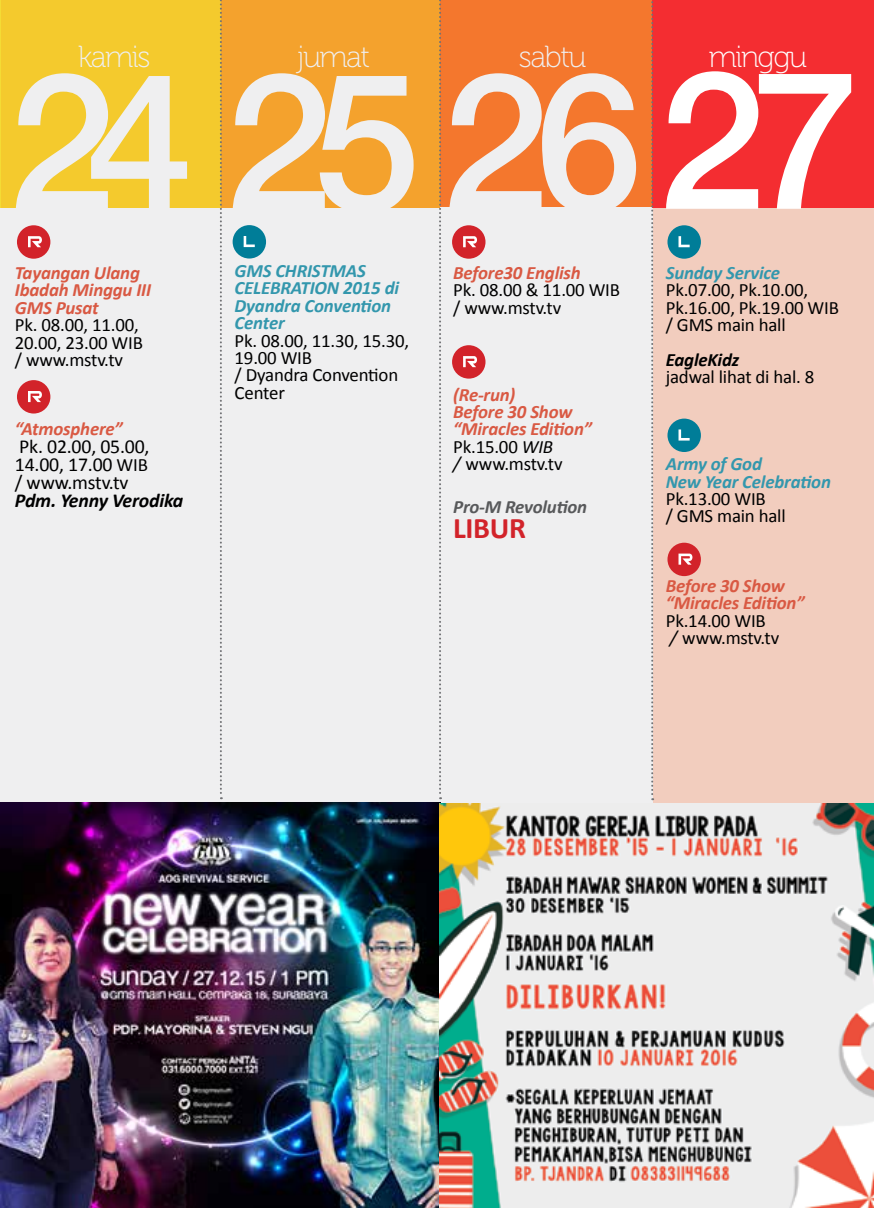
<style>
.page{position:relative;width:874px;height:1208px;background:#fff}
.page>*{position:absolute;margin:0;border:0;box-sizing:border-box;transform-origin:0 0}
.t1{font:500 192.4px "Helvetica Neue LT Pro";letter-spacing:-.07em;color:#efeff0}
.t2{font:30.4px "Museo 100";letter-spacing:-.05em;color:#efeff0}
.t3{font:30.4px "Museo 100";letter-spacing:-.05em;color:#fff}
.t4{font:700 30px "Calibri";letter-spacing:-.01em;color:#d2232a}
.t5{font:19.8px/17.8px "Calibri";letter-spacing:-.01em;color:#000;text-align:justify}
.t6{font:italic 700 19.8px "Calibri";letter-spacing:-.01em;color:#000}
.t7{font:18.8px/17.4px "Calibri";letter-spacing:-.01em;color:#000}
.t8{font:italic 700 18.8px/17.4px "Calibri";letter-spacing:-.01em;color:#d95943}
.t9{font:italic 700 18.8px/17.4px "Calibri";letter-spacing:-.01em;color:#3397ad}
.t10{font:italic 700 18.8px "Calibri";letter-spacing:-.01em;color:#58595b}
.t11{font:italic 700 18.8px "Calibri";letter-spacing:-.01em;color:#000}
.s1{color:#fff}
.s2{font-size:18.8px}
.s3{font-weight:400;font-style:normal;color:#000}
.s4{font-weight:400;color:#000}
.s5{font-style:italic}
</style>
<div class="page">
<div style="left:652px;top:0;width:221px;height:804px;background:#f2cdbe"></div>
<div style="left:0;top:0;width:652px;height:803px;background:#efeff0"></div>
<div style="left:439px;top:0;width:212px;height:206px;background:#f4772d"></div>
<div style="left:221px;top:0;width:219px;height:207px;background:#f4a22d"></div>
<div style="left:0;top:0;width:221px;height:207px;background:#f4ca2d"></div>
<hr style="left:0;top:0;width:1px;height:207px;background:#f4db34">
<div style="left:651px;top:0;width:222px;height:207px;background:#f42d31"></div>
<svg style="left:220px;top:0;width:2px;height:799px"></svg>
<svg style="left:439px;top:0;width:2px;height:799px"></svg>
<svg style="left:651px;top:0;width:2px;height:800px"></svg>
<div style="left:17px;top:225px;width:33px;height:34px;background:#d2232a;border-radius:50%"></div>
<svg style="left:28px;top:236px;width:14px;height:11px"></svg>
<div style="left:667px;top:225px;width:33px;height:34px;background:#007d98;border-radius:50%"></div>
<svg style="left:678px;top:236px;width:11px;height:11px"></svg>
<div style="left:667px;top:418px;width:33px;height:34px;background:#007d98;border-radius:50%"></div>
<svg style="left:678px;top:429px;width:11px;height:11px"></svg>
<div style="left:452px;top:225px;width:33px;height:34px;background:#d2232a;border-radius:50%"></div>
<svg style="left:463px;top:236px;width:14px;height:11px"></svg>
<div style="left:232px;top:225px;width:34px;height:33px;background:#007d98;border-radius:50%"></div>
<svg style="left:243px;top:236px;width:12px;height:11px"></svg>
<div style="left:17px;top:380px;width:33px;height:33px;background:#d2232a;border-radius:50%"></div>
<svg style="left:28px;top:391px;width:14px;height:11px"></svg>
<div style="left:667px;top:543px;width:33px;height:33px;background:#d2232a;border-radius:50%"></div>
<svg style="left:678px;top:553px;width:14px;height:11px"></svg>
<div style="left:452px;top:345px;width:33px;height:33px;background:#d2232a;border-radius:50%"></div>
<svg style="left:463px;top:356px;width:14px;height:11px"></svg>
<img style="left:0;top:803px;width:873px;height:405px">
<h2 class="t2" style="left:78px;top:41px;width:74px">kamis</h2>
<h2 class="t2" style="left:297px;top:41px;width:75px">jumat</h2>
<h2 class="t2" style="left:518px;top:41px;width:69px">sabtu</h2>
<h2 class="t3" style="left:708px;top:41px;width:100px">minggu</h2>
<h1 class="t1" style="left:8px;top:28px;width:852px">24 25 26<span class="s1">27</span></h1>
<p class="t8" style="left:15px;top:264px;width:138px">Tayangan Ulang<br>Ibadah Minggu III<br>GMS Pusat</p>
<p class="t7" style="left:15px;top:316px;width:130px">Pk. 08.00, 11.00,<br>20.00, 23.00 WIB / www.mstv.tv</p>
<p class="t8" style="left:15px;top:420px;width:109px">“Atmosphere”</p>
<p class="t5" style="left:15px;top:438px;width:136px">Pk. 02.00, 05.00, 14.00, 17.00 <span class="s2">WIB </span>/ www.mstv.tv</p>
<p class="t6" style="left:15px;top:487px;width:170px">Pdm. Yenny Verodika</p>
<p class="t9" style="left:234px;top:262px;width:166px">GMS CHRISTMAS<br>CELEBRATION 2015 di<br>Dyandra Convention<br>Center</p>
<p class="t7" style="left:234px;top:332px;width:176px">Pk. 08.00, 11.30, 15.30,<br>19.00 WIB<br>/ Dyandra Convention<br>Center</p>
<p class="t8" style="left:453px;top:264px;width:129px">Before30 English</p>
<p class="t7" style="left:453px;top:281px;width:168px">Pk. 08.00 &amp; 11.00 WIB / www.mstv.tv</p>
<p class="t8" style="left:453px;top:386px;width:140px">(Re-run)<br>Before 30 Show “Miracles Edition”<br><span class="s3">Pk.15.00</span> <span class="s4">WIB<br>/</span> <span class="s3">www.mstv.tv</span></p>
<p class="t10" style="left:453px;top:495px;width:135px">Pro-M Revolution</p>
<h3 class="t4" style="left:453px;top:509px;width:74px">LIBUR</h3>
<p class="t9" style="left:665px;top:264px;width:116px">Sunday Service</p>
<p class="t7" style="left:665px;top:281px;width:174px">Pk.07.00, Pk.10.00,<br>Pk.16.00, Pk.19.00 WIB / GMS main hall</p>
<p class="t11" style="left:665px;top:348px;width:75px">EagleKidz</p>
<p class="t7" style="left:665px;top:368px;width:150px">jadwal lihat di hal. 8</p>
<p class="t9" style="left:665px;top:455px;width:167px">Army of God<br>New Year Celebration</p>
<p class="t7" style="left:665px;top:490px;width:121px">Pk.13.00 WIB<br>/ GMS main hall</p>
<p class="t8" style="left:665px;top:577px;width:140px">Before 30 Show “Miracles Edition”</p>
<p class="t7" style="left:665px;top:612px;width:115px">Pk.14.00 WIB<br><span class="s5">/</span> www.mstv.tv</p>
</div>
